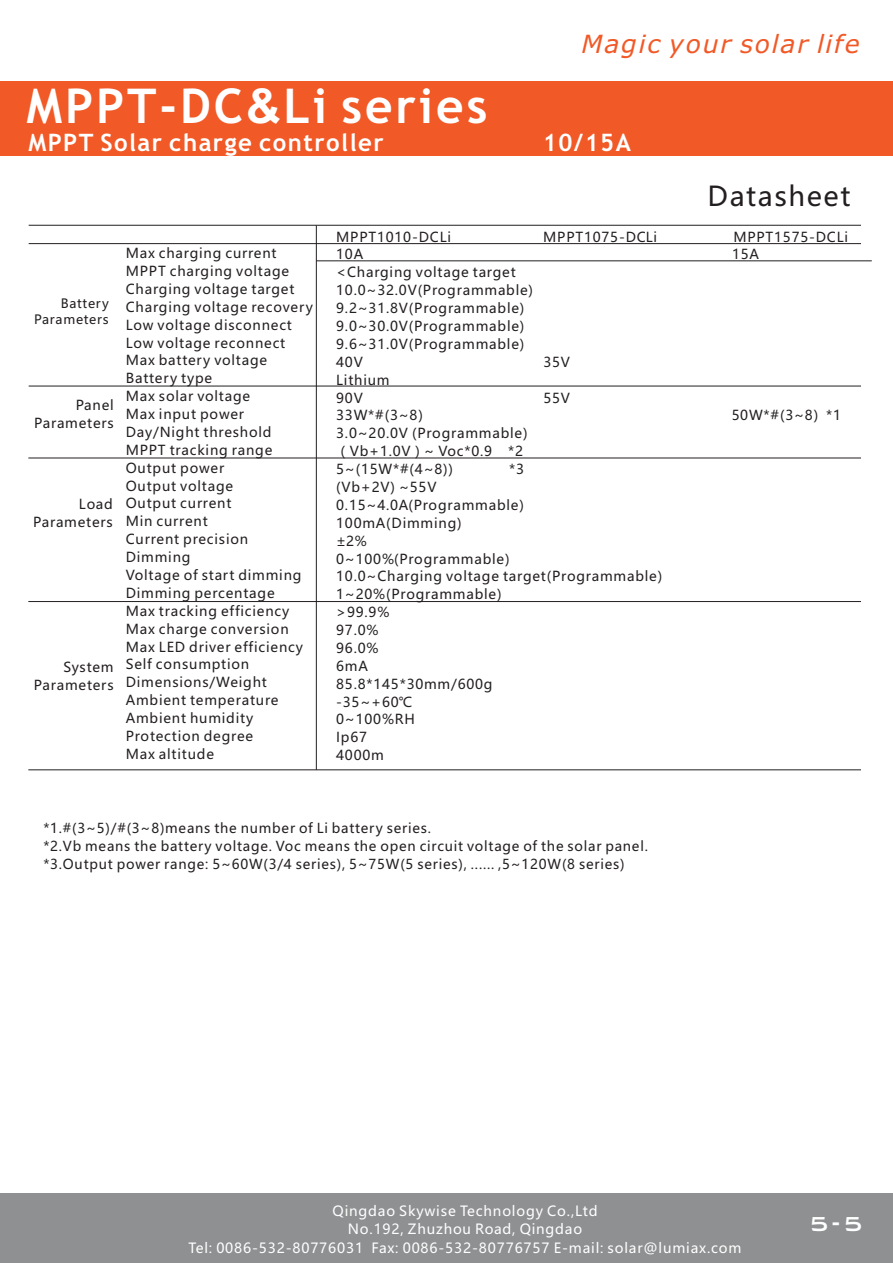
<style>
.page{position:relative;width:893px;height:1263px;background:#fff}
.page>*{position:absolute;margin:0;border:0;box-sizing:border-box;transform-origin:0 0}
.t1{font:700 48px "Trebuchet MS";letter-spacing:.06em;color:#fff}
.t2{font:27px "Microsoft Ya Hei";letter-spacing:.06em;color:#231f20}
.t3{font:500 27px "Bank Gothic BT";color:#fff}
.t4{font:italic 25.05px "Verdana";letter-spacing:.07em;color:#f15927}
.t5{font:700 24px "Trebuchet MS";letter-spacing:.06em;color:#fff}
.t6{font:13.8px/18.3px "Microsoft Ya Hei";letter-spacing:.06em;color:#fff;text-align:center}
.t7{font:13.5px/17.9px "Microsoft Ya Hei";letter-spacing:.06em;color:#231f20}
.t8{font:12.75px/16.8px "Microsoft Ya Hei";letter-spacing:.06em;color:#231f20;text-align:right}
.t9{font:10.5px/13.8px "Microsoft Ya Hei";letter-spacing:.06em;color:#fff;text-align:center}
.s1{font-family:"Arial"}
</style>
<div class="page">
<div style="left:0;top:81px;width:893px;height:75px;background:#f15927"></div>
<div style="left:0;top:1193px;width:893px;height:69px;background:#8f9092"></div>
<hr style="left:29px;top:225px;width:832px;height:1px;background:#231f20">
<hr style="left:29px;top:243px;width:832px;height:1px;background:#231f20">
<hr style="left:29px;top:386px;width:832px;height:1px;background:#231f20">
<hr style="left:28px;top:769px;width:833px;height:1px;background:#231f20">
<hr style="left:28px;top:458px;width:833px;height:1px;background:#231f20">
<hr style="left:28px;top:601px;width:833px;height:1px;background:#231f20">
<hr style="left:316px;top:261px;width:556px;height:1px;background:#231f20">
<hr style="left:316px;top:225px;width:1px;height:545px;background:#231f20">
<h3 class="t4" style="left:581px;top:34px;width:280px">Magic your solar life</h3>
<h1 class="t1" style="left:26px;top:87px;width:462px">MPPT-DC<span class="s1">&amp;</span>Li series</h1>
<h3 class="t5" style="left:28px;top:133px;width:357px">MPPT Solar charge controller</h3>
<h3 class="t5" style="left:543px;top:133px;width:90px">10/15A</h3>
<h2 class="t2" style="left:707px;top:184px;width:145px">Datasheet</h2>
<p class="t8" style="left:34px;top:296px;width:76px">Battery<br>Parameters</p>
<p class="t7" style="left:34px;top:398px;width:81px;text-align:right">Panel<br>Parameters</p>
<p class="t7" style="left:33px;top:497px;width:81px;text-align:right">Load<br>Parameters</p>
<p class="t7" style="left:34px;top:660px;width:81px;text-align:right">System<br>Parameters</p>
<p class="t7" style="left:126px;top:245px;width:152px">Max charging current</p>
<p class="t7" style="left:126px;top:263px;width:189px">MPPT charging voltage<br>Charging voltage target<br>Charging voltage recovery<br>Low voltage disconnect<br>Low voltage reconnect<br>Max battery voltage<br>Battery type<br>Max solar voltage<br>Max input power<br>Day/Night threshold<br>MPPT tracking range<br>Output power<br>Output voltage<br>Output current<br>Min current<br>Current precision<br>Dimming<br>Voltage of start dimming<br>Dimming percentage<br>Max tracking efficiency<br>Max charge conversion<br>Max LED driver efficiency<br>Self consumption<br>Dimensions/Weight<br>Ambient temperature<br>Ambient humidity<br>Protection degree<br>Max altitude</p>
<p class="t7" style="left:336px;top:229px;width:116px">MPPT1010-DCLi</p>
<p class="t7" style="left:543px;top:229px;width:115px">MPPT1075-DCLi</p>
<p class="t7" style="left:733px;top:229px;width:116px">MPPT1575-DCLi</p>
<p class="t7" style="left:336px;top:247px;width:29px">10A</p>
<p class="t7" style="left:732px;top:247px;width:29px">15A</p>
<p class="t7" style="left:336px;top:265px;width:198px">&lt;Charging voltage target<br>10.0~32.0V(Programmable)<br>9.2~31.8V(Programmable)<br>9.0~30.0V(Programmable)<br>9.6~31.0V(Programmable)<br>40V</p>
<p class="t7" style="left:543px;top:354px;width:28px">35V</p>
<p class="t7" style="left:336px;top:372px;width:55px">Lithium<br>90V</p>
<p class="t7" style="left:543px;top:390px;width:28px">55V</p>
<p class="t7" style="left:336px;top:408px;width:88px">33W*#(3~8)</p>
<p class="t7" style="left:732px;top:408px;width:111px">50W*#(3~8) *1</p>
<p class="t7" style="left:336px;top:426px;width:193px">3.0~20.0V (Programmable)（Vb+1.0V）~ Voc*0.9 *2<br>5~(15W*#(4~8))</p>
<p class="t7" style="left:509px;top:461px;width:16px">*3</p>
<p class="t7" style="left:336px;top:479px;width:328px">(Vb+2V) ~55V<br>0.15~4.0A(Programmable)<br>100mA(Dimming)<br>±2%<br>0~100%(Programmable)<br>10.0~Charging voltage target(Programmable)<br>1~20%(Programmable)<br>&gt;99.9%<br>97.0%<br>96.0%<br>6mA<br>85.8*145*30mm/600g<br>-35~+60℃<br>0~100%RH<br>Ip67<br>4000m</p>
<p class="t7" style="left:43px;top:821px;width:606px">*1.#(3~5)/#(3~8)means the number of Li battery series.<br>*2.Vb means the battery voltage. Voc means the open circuit voltage of the solar panel. *3.Output power range: 5~60W(3/4 series), 5~75W(5 series), ...... ,5~120W(8 series)</p>
<p class="t6" style="left:189px;top:1203px;width:554px">Qingdao Skywise Technology Co.,Ltd<br>No.192, Zhuzhou Road, Qingdao<br>Tel: 0086-532-80776031 Fax: 0086-532-80776757 E-mail: solar@lumiax.com</p>
<h2 class="t3" style="left:808px;top:1210px;width:56px">5-5</h2>
<p class="t6" style="left:319px;top:1204px;width:266px">Datasheet_ mart-MPPT series_GG31</p>
<p class="t9" style="left:340px;top:1222px;width:224px">CE, Rohs, ISO9001:2015，ISO14001:2015<br>Subject to change without notice</p>
</div>
